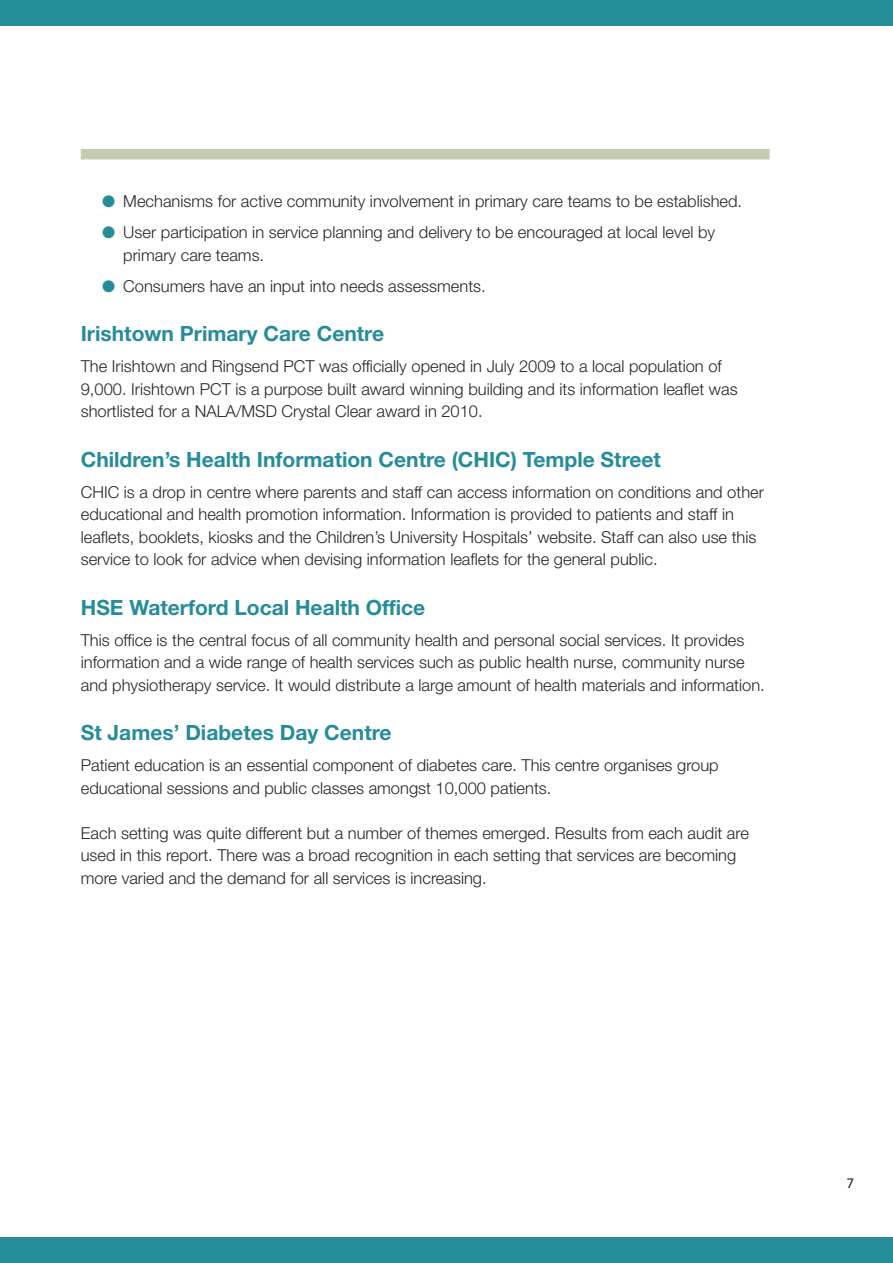
<style>
.page{position:relative;width:893px;height:1263px;background:#fff}
.page>*{position:absolute;margin:0;border:0;box-sizing:border-box;transform-origin:0 0}
.t1{font:700 21px "Helvetica Neue";color:#258c99}
.t2{font:300 16.5px/22.5px "Helvetica Neue";color:#272627}
.t3{font:500 13.5px "Avenir";color:#272627}
.s1{color:#258c99}
</style>
<div class="page">
<div style="left:81px;top:149px;width:689px;height:10px;background:#c3ccb1"></div>
<div style="left:0;top:0;width:893px;height:26px;background:#258c99"></div>
<div style="left:0;top:1237px;width:893px;height:26px;background:#258c99"></div>
<p class="t2" style="left:102px;top:190px;width:642px"><span class="s1">●</span> Mechanisms for active community involvement in primary care teams to be established.</p>
<p class="t2" style="left:123px;top:221px;width:593px;text-indent:-21px"><span class="s1">●</span> User participation in service planning and delivery to be encouraged at local level by primary care teams.</p>
<p class="t2" style="left:102px;top:274px;width:385px"><span class="s1">●</span> Consumers have an input into needs assessments.</p>
<p class="t1" style="left:81px;top:321px;width:305px">Irishtown Primary Care Centre</p>
<p class="t2" style="left:81px;top:355px;width:658px">The Irishtown and Ringsend PCT was officially opened in July 2009 to a local population of<br>9,000. Irishtown PCT is a purpose built award winning building and its information leaflet was shortlisted for a NALA/MSD Crystal Clear award in 2010.</p>
<p class="t1" style="left:81px;top:446px;width:582px">Children’s Health Information Centre (CHIC) Temple Street</p>
<p class="t2" style="left:81px;top:480px;width:685px">CHIC is a drop in centre where parents and staff can access information on conditions and other educational and health promotion information. Information is provided to patients and staff in leaflets, booklets, kiosks and the Children’s University Hospitals’ website. Staff can also use this service to look for advice when devising information leaflets for the general public.</p>
<p class="t1" style="left:81px;top:594px;width:346px">HSE Waterford Local Health Office</p>
<p class="t2" style="left:81px;top:628px;width:685px">This office is the central focus of all community health and personal social services. It provides information and a wide range of health services such as public health nurse, community nurse and physiotherapy service. It would distribute a large amount of health materials and information.</p>
<p class="t1" style="left:81px;top:720px;width:312px">St James’ Diabetes Day Centre</p>
<p class="t2" style="left:81px;top:754px;width:639px">Patient education is an essential component of diabetes care. This centre organises group educational sessions and public classes amongst 10,000 patients.</p>
<p class="t2" style="left:81px;top:821px;width:670px">Each setting was quite different but a number of themes emerged. Results from each audit are used in this report. There was a broad recognition in each setting that services are becoming more varied and the demand for all services is increasing.</p>
<p class="t3" style="left:847px;top:1178px;width:9px">7</p>
</div>
